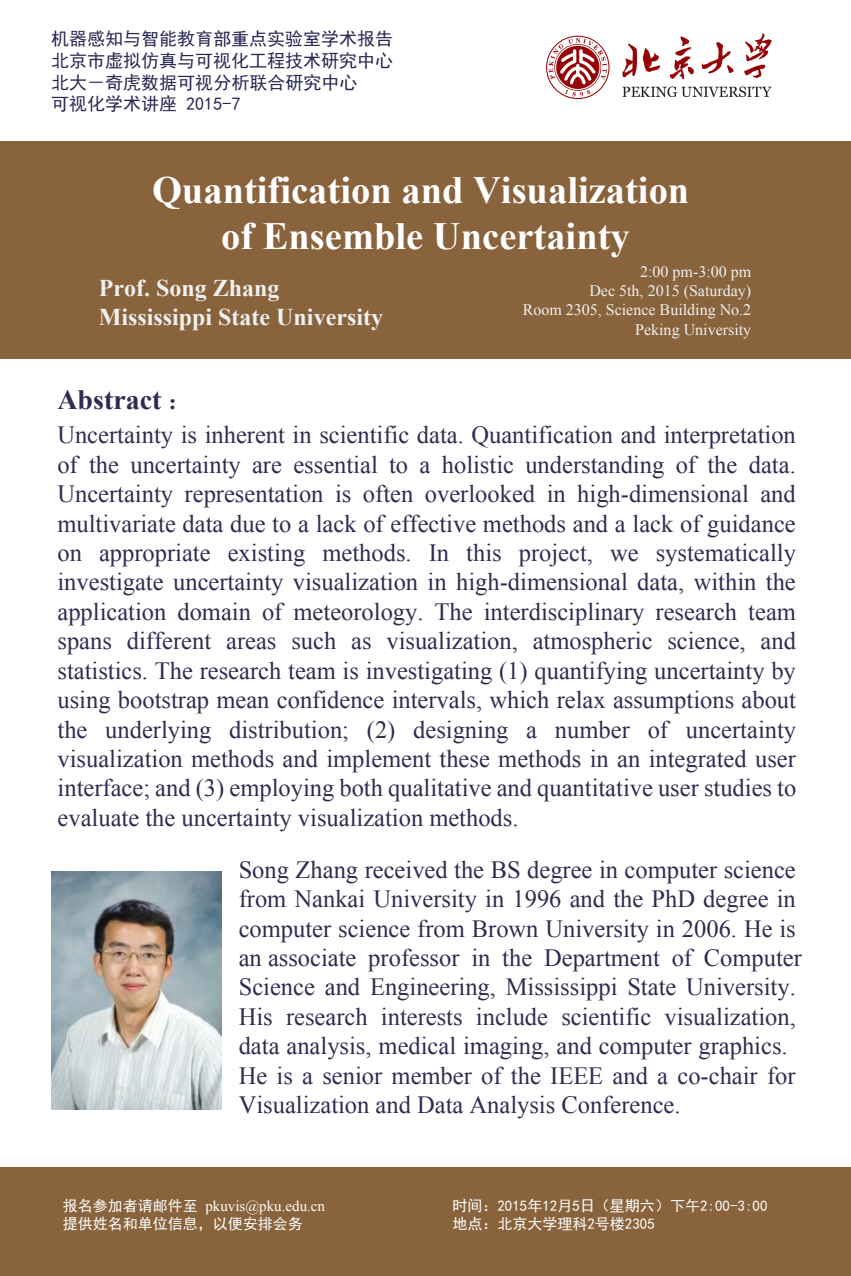
<style>
.page{position:relative;width:851px;height:1276px;background:#fff}
.page>*{position:absolute;margin:0;border:0;box-sizing:border-box;transform-origin:0 0}
.t1{font:700 38.5px/46.2px "Times New Roman";color:#fff;text-align:center}
.t2{font:700 28px "Times New Roman";color:#312b51}
.t3{font:24.75px/29.4px "Times New Roman";color:#312b51;text-align:justify}
.t4{font:700 24px/28.8px "Times New Roman";color:#f0f0f1}
.t5{font:18px/21.8px "Sim Hei";color:#282752}
.t6{font:16px/19.2px "Times New Roman";color:#f0f0f1;text-align:right}
.t7{font:15px/18px "Sim Hei";color:#fff}
.t8{font:15px "Times New Roman";color:#fff}
.s1{font-family:"Sim Sun";font-weight:400}
.s2{font-family:"Sim Hei"}
</style>
<div class="page">
<svg style="left:546px;top:36px;width:63px;height:63px"></svg>
<svg style="left:622px;top:87px;width:149px;height:10px"></svg>
<svg style="left:622px;top:43px;width:38px;height:34px"></svg>
<svg style="left:701px;top:42px;width:32px;height:31px"></svg>
<svg style="left:669px;top:37px;width:25px;height:42px"></svg>
<div style="left:0;top:1168px;width:850px;height:108px;background:#88633c"></div>
<svg style="left:744px;top:33px;width:27px;height:46px"></svg>
<div style="left:0;top:141px;width:850px;height:218px;background:#88633c"></div>
<img style="left:51px;top:871px;width:171px;height:238px">
<p class="t5" style="left:51px;top:28px;width:344px">机器感知与智能教育部重点实验室学术报告北京市虚拟仿真与可视化工程技术研究中心北大－奇虎数据可视分析联合研究中心<br>可视化学术讲座 2015-7</p>
<h1 class="t1" style="left:152px;top:166px;width:538px">Quantification and Visualization of Ensemble Uncertainty</h1>
<p class="t6" style="left:522px;top:262px;width:230px">2:00 pm-3:00 pm<br>Dec 5th, 2015 (Saturday)<br>Room 2305, Science Building No.2<br>Peking University</p>
<p class="t4" style="left:99px;top:273px;width:286px">Prof. Song Zhang<br>Mississippi State University</p>
<p class="t2" style="left:57px;top:380px;width:139px">Abstract <span class="s1">：</span></p>
<p class="t3" style="left:57px;top:420px;width:740px">Uncertainty is inherent in scientific data. Quantification and interpretation of the uncertainty are essential to a holistic understanding of the data.<br>Uncertainty representation is often overlooked in high-dimensional and multivariate data due to a lack of effective methods and a lack of guidance on appropriate existing methods. In this project, we systematically investigate uncertainty visualization in high-dimensional data, within the application domain of meteorology. The interdisciplinary research team spans different areas such as visualization, atmospheric science, and statistics. The research team is investigating (1) quantifying uncertainty by using bootstrap mean confidence intervals, which relax assumptions about the underlying distribution; (2) designing a number of uncertainty visualization methods and implement these methods in an integrated user interface; and (3) employing both qualitative and quantitative user studies to evaluate the uncertainty visualization methods.</p>
<p class="t3" style="left:239px;top:854px;width:564px;text-align:left">Song Zhang received the BS degree in computer science from Nankai University in 1996 and the PhD degree in computer science from Brown University in 2006. He is an associate professor in the Department of Computer Science and Engineering, Mississippi State University.<br>His research interests include scientific visualization, data analysis, medical imaging, and computer graphics.<br>He is a senior member of the IEEE and a co-chair for Visualization and Data Analysis Conference.</p>
<p class="t8" style="left:63px;top:1195px;width:264px"><span class="s2">报名参加者请邮件至</span> pkuvis@pku.edu.cn</p>
<p class="t7" style="left:63px;top:1214px;width:241px">提供姓名和单位信息，以便安排会务</p>
<p class="t7" style="left:452px;top:1196px;width:316px">时间：2015年12月5日（星期六）下午2:00-3:00地点：北京大学理科2号楼2305</p>
</div>
